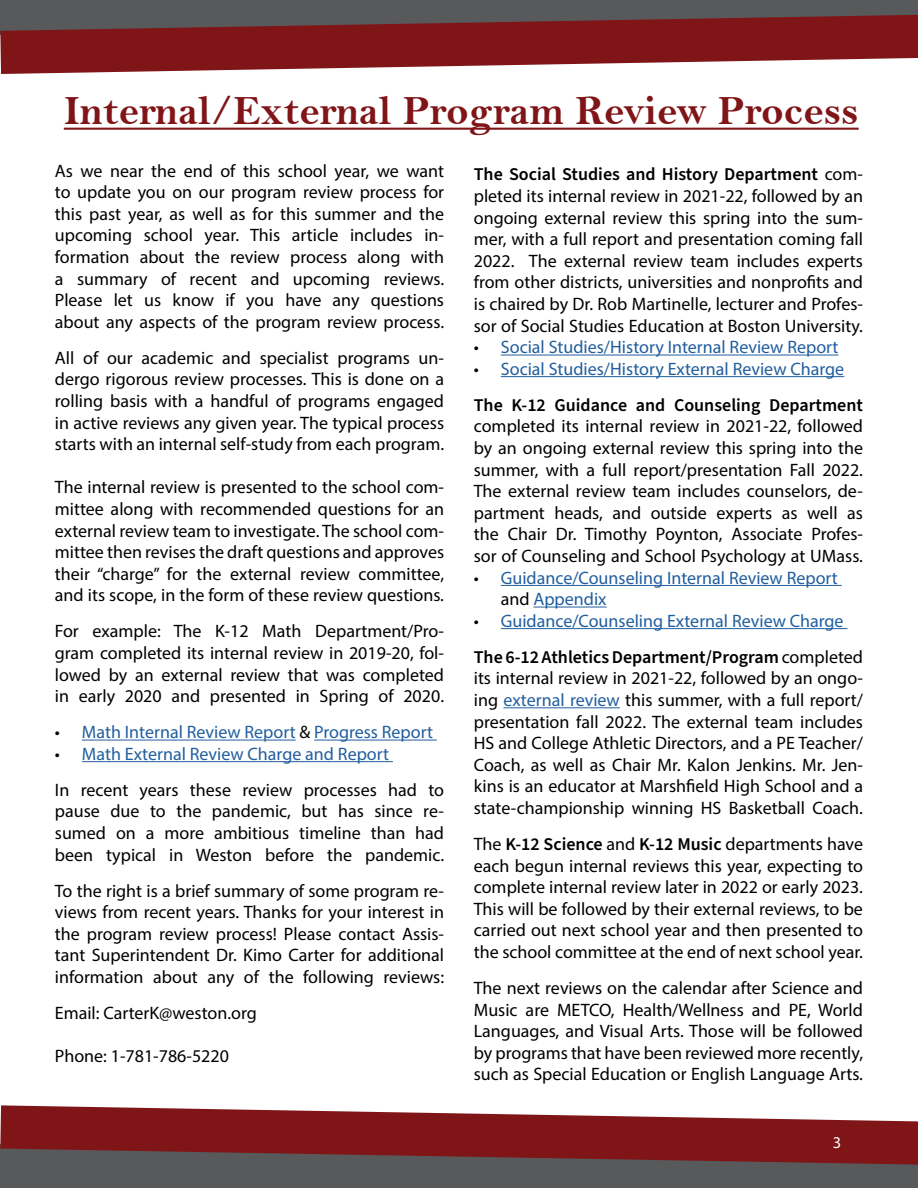
<style>
.page{position:relative;width:918px;height:1188px;background:#fff}
.page>*{position:absolute;margin:0;border:0;box-sizing:border-box;transform-origin:0 0}
.t1{font:42px "Bell MT Bold";color:#801518}
.t2{font:18px/21.6px "Myriad Pro";color:#000;text-align:justify}
.t3{font:18px/21.6px "Myriad Pro";color:#215e9e}
.t4{font:600 18px "Source Sans Pro";color:#000}
.t5{font:16.5px "Myriad Pro";color:#fff}
.s1{color:#000}
.s2{color:#215e9e}
.s3{font-family:"Myriad Pro";font-weight:400}
.s4{font-family:"Source Sans Pro";font-weight:600}
</style>
<div class="page">
<div style="left:0;top:0;width:918px;height:35px;background:#58595b"></div>
<svg style="left:0;top:15px;width:918px;height:59px;fill:#801518"></svg>
<div style="left:0;top:1145px;width:918px;height:43px;background:#58595b"></div>
<svg style="left:0;top:1105px;width:918px;height:60px;fill:#801518"></svg>
<hr style="left:64px;top:128px;width:795px;height:2px;background:#801518">
<hr style="left:82px;top:740px;width:214px;height:1px;background:#215e9e">
<hr style="left:314px;top:740px;width:123px;height:1px;background:#215e9e">
<hr style="left:82px;top:761px;width:311px;height:1px;background:#215e9e">
<hr style="left:501px;top:355px;width:338px;height:1px;background:#215e9e">
<hr style="left:501px;top:376px;width:343px;height:1px;background:#215e9e">
<hr style="left:501px;top:585px;width:341px;height:1px;background:#215e9e">
<hr style="left:533px;top:607px;width:74px;height:1px;background:#215e9e">
<hr style="left:501px;top:628px;width:346px;height:1px;background:#215e9e">
<hr style="left:503px;top:707px;width:117px;height:1px;background:#215e9e">
<h1 class="t1" style="left:64px;top:86px;width:796px">Internal/External Program Review Process</h1>
<p class="t2" style="left:55px;top:160px;width:391px">As we near the end of this school year, we want to update you on our program review process for this past year, as well as for this summer and the upcoming school year. This article includes in&shy;formation about the review process along with a summary of recent and upcoming reviews.<br>Please let us know if you have any questions about any aspects of the program review process.</p>
<p class="t2" style="left:55px;top:347px;width:391px">All of our academic and specialist programs un&shy;dergo rigorous review processes. This is done on a rolling basis with a handful of programs engaged in active reviews any given year. The typical process starts with an internal self-study from each program.</p>
<p class="t2" style="left:55px;top:476px;width:391px">The internal review is presented to the school com&shy;mittee along with recommended questions for an external review team to investigate. The school com&shy;mittee then revises the draft questions and approves their “charge” for the external review committee, and its scope, in the form of these review questions.</p>
<p class="t2" style="left:55px;top:620px;width:391px">For example: The K-12 Math Department/Pro&shy;gram completed its internal review in 2019-20, fol&shy;lowed by an external review that was completed in early 2020 and presented in Spring of 2020.</p>
<p class="t3" style="left:55px;top:721px;width:380px"><span class="s1">•</span> Math Internal Review Report <span class="s1">&amp;</span> Progress Report</p>
<p class="t2" style="left:55px;top:736px;width:391px;line-height:36px">• <span class="s2">Math External Review Charge and Report<br></span>In recent years these review processes had to</p>
<p class="t2" style="left:55px;top:800px;width:391px">pause due to the pandemic, but has since re&shy;sumed on a more ambitious timeline than had been typical in Weston before the pandemic.</p>
<p class="t2" style="left:55px;top:880px;width:391px">To the right is a brief summary of some program re&shy;views from recent years. Thanks for your interest in the program review process! Please contact Assis&shy;tant Superintendent Dr. Kimo Carter for additional information about any of the following reviews:</p>
<p class="t2" style="left:55px;top:1002px;width:203px">Email: CarterK@weston.org</p>
<p class="t2" style="left:55px;top:1045px;width:176px">Phone: 1-781-786-5220</p>
<p class="t4" style="left:474px;top:162px;width:391px">The Social Studies and History Department <span class="s3">com-</span></p>
<p class="t2" style="left:474px;top:185px;width:391px">pleted its internal review in 2021-22, followed by an ongoing external review this spring into the sum&shy;mer, with a full report and presentation coming fall 2022. The external review team includes experts from other districts, universities and nonprofits and is chaired by Dr. Rob Martinelle, lecturer and Profes&shy;sor of Social Studies Education at Boston University.</p>
<p class="t3" style="left:474px;top:336px;width:366px"><span class="s1">•</span> Social Studies/History Internal Review Report</p>
<p class="t3" style="left:474px;top:358px;width:372px"><span class="s1">•</span> Social Studies/History External Review Charge</p>
<p class="t4" style="left:474px;top:393px;width:391px">The K-12 Guidance and Counseling Department</p>
<p class="t2" style="left:474px;top:415px;width:391px">completed its internal review in 2021-22, followed by an ongoing external review this spring into the summer, with a full report/presentation Fall 2022.<br>The external review team includes counselors, de&shy;partment heads, and outside experts as well as the Chair Dr. Timothy Poynton, Associate Profes&shy;sor of Counseling and School Psychology at UMass.</p>
<p class="t3" style="left:501px;top:567px;width:339px;text-indent:-27px"><span class="s1">•</span> Guidance/Counseling Internal Review Report <span class="s1">and</span> Appendix</p>
<p class="t3" style="left:474px;top:610px;width:371px"><span class="s1">•</span> Guidance/Counseling External Review Charge</p>
<p class="t4" style="left:474px;top:645px;width:391px">The 6-12 Athletics Department/Program <span class="s3">completed</span></p>
<p class="t2" style="left:474px;top:667px;width:391px">its internal review in 2021-22, followed by an ongo&shy;ing <span class="s2">external review</span> this summer, with a full report/ presentation fall 2022. The external team includes HS and College Athletic Directors, and a PE Teacher/ Coach, as well as Chair Mr. Kalon Jenkins. Mr. Jen&shy;kins is an educator at Marshfield High School and a state-championship winning HS Basketball Coach.</p>
<p class="t2" style="left:474px;top:833px;width:391px">The <span class="s4">K-12 Science</span> and <span class="s4">K-12 Music</span> departments have each begun internal reviews this year, expecting to complete internal review later in 2022 or early 2023.<br>This will be followed by their external reviews, to be carried out next school year and then presented to the school committee at the end of next school year.</p>
<p class="t2" style="left:474px;top:977px;width:391px">The next reviews on the calendar after Science and Music are METCO, Health/Wellness and PE, World Languages, and Visual Arts. Those will be followed by programs that have been reviewed more recently, such as Special Education or English Language Arts.</p>
<p class="t5" style="left:833px;top:1132px;width:10px">3</p>
</div>
